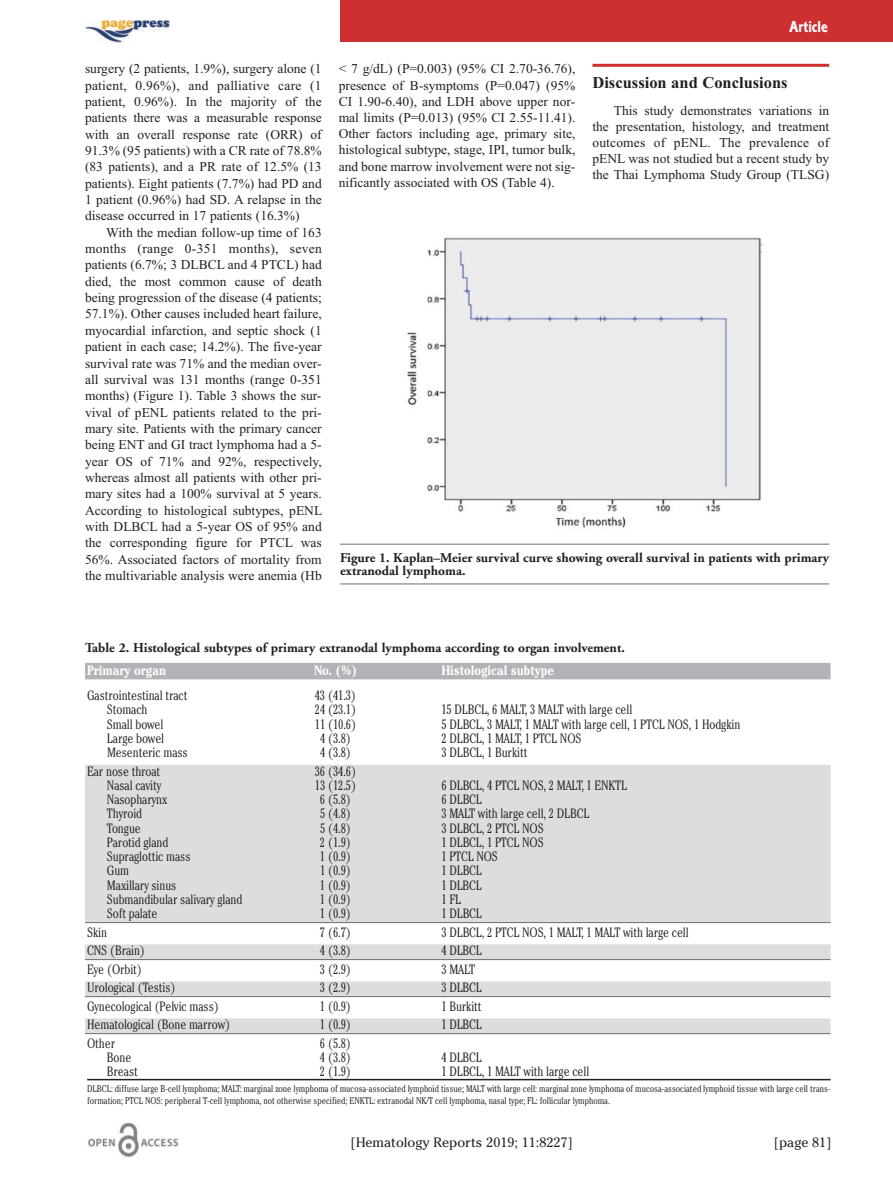
<style>
.page{position:relative;width:893px;height:1191px;background:#fff}
.page>*{position:absolute;margin:0;border:0;box-sizing:border-box;transform-origin:0 0}
.t1{font:700 16.5px "Times New Roman";color:#231f20}
.t2{font:16.5px "Corinthian Bold Condensed Plain";color:#fff}
.t3{font:13.5px/16.4px "Times New Roman";color:#231f20;text-align:justify}
.t4{font:300 condensed 13.5px "Cheltenham";letter-spacing:-.01em;color:#231f20}
.t5{font:700 13.5px/13.5px "Adobe Garamond";color:#231f20}
.t6{font:13.5px "Cheltenham";color:#231f20}
.t7{font:700 condensed 13.5px "Cheltenham";letter-spacing:-.01em;color:#fff}
.t8{font:300 condensed 9.75px/12px "Cheltenham";color:#231f20}
</style>
<div class="page">
<hr style="left:592px;top:64px;width:237px;height:3px;background:#ce3031">
<div style="left:340px;top:0;width:553px;height:42px;background:#ce3031"></div>
<img style="left:85px;top:19px;width:85px;height:24px">
<img style="left:88px;top:1123px;width:91px;height:34px">
<div style="left:85px;top:663px;width:746px;height:16px;background:#b2b3b7"></div>
<div style="left:85px;top:765px;width:746px;height:15px;background:#dcdddf"></div>
<div style="left:85px;top:779px;width:746px;height:15px;background:#dcdddf"></div>
<div style="left:85px;top:793px;width:746px;height:15px;background:#dcdddf"></div>
<div style="left:85px;top:807px;width:746px;height:15px;background:#dcdddf"></div>
<div style="left:85px;top:822px;width:746px;height:15px;background:#dcdddf"></div>
<div style="left:85px;top:836px;width:746px;height:15px;background:#dcdddf"></div>
<div style="left:85px;top:850px;width:746px;height:15px;background:#dcdddf"></div>
<div style="left:85px;top:864px;width:746px;height:15px;background:#dcdddf"></div>
<div style="left:85px;top:879px;width:746px;height:15px;background:#dcdddf"></div>
<div style="left:85px;top:893px;width:746px;height:15px;background:#dcdddf"></div>
<div style="left:85px;top:907px;width:746px;height:15px;background:#dcdddf"></div>
<hr style="left:85px;top:922px;width:746px;height:1px;background:#6c6d70">
<div style="left:85px;top:944px;width:746px;height:15px;background:#dcdddf"></div>
<hr style="left:85px;top:959px;width:746px;height:1px;background:#6c6d70">
<div style="left:85px;top:981px;width:746px;height:15px;background:#dcdddf"></div>
<hr style="left:85px;top:996px;width:746px;height:1px;background:#6c6d70">
<div style="left:85px;top:1018px;width:746px;height:15px;background:#dcdddf"></div>
<hr style="left:85px;top:1033px;width:746px;height:1px;background:#6c6d70">
<hr style="left:87px;top:1078px;width:744px;height:2px;background:#231f20">
<hr style="left:340px;top:544px;width:489px;height:1px;background:#6c6d70">
<hr style="left:340px;top:583px;width:489px;height:1px;background:#6c6d70">
<img style="left:407px;top:237px;width:356px;height:291px">
<p class="t3" style="left:85px;top:60px;width:238px">surgery (2 patients, 1.9%), surgery alone (1 patient, 0.96%), and palliative care (1 patient, 0.96%). In the majority of the patients there was a measurable response with an overall response rate (ORR) of 91.3% (95 patients) with a CR rate of 78.8% (83 patients), and a PR rate of 12.5% (13 patients). Eight patients (7.7%) had PD and 1 patient (0.96%) had SD. A relapse in the disease occurred in 17 patients (16.3%)</p>
<p class="t3" style="left:85px;top:224px;width:239px;text-indent:21px">With the median follow-up time of 163 months (range 0-351 months), seven patients (6.7%; 3 DLBCL and 4 PTCL) had died, the most common cause of death being progression of the disease (4 patients; 57.1%). Other causes included heart failure, myocardial infarction, and septic shock (1 patient in each case; 14.2%). The five-year survival rate was 71% and the median over&shy;all survival was 131 months (range 0-351 months) (Figure 1). Table 3 shows the sur&shy;vival of pENL patients related to the pri&shy;mary site. Patients with the primary cancer being ENT and GI tract lymphoma had a 5- year OS of 71% and 92%, respectively, whereas almost all patients with other pri&shy;mary sites had a 100% survival at 5 years.<br>According to histological subtypes, pENL with DLBCL had a 5-year OS of 95% and the corresponding figure for PTCL was 56%. Associated factors of mortality from the multivariable analysis were anemia (Hb</p>
<p class="t3" style="left:339px;top:61px;width:238px">&lt; 7 g/dL) (P=0.003) (95% CI 2.70-36.76), presence of B-symptoms (P=0.047) (95% CI 1.90-6.40), and LDH above upper nor&shy;mal limits (P=0.013) (95% CI 2.55-11.41).<br>Other factors including age, primary site, histological subtype, stage, IPI, tumor bulk, and bone marrow involvement were not sig&shy;nificantly associated with OS (Table 4).</p>
<p class="t2" style="left:789px;top:21px;width:40px">Article</p>
<p class="t1" style="left:592px;top:73px;width:197px">Discussion and Conclusions</p>
<p class="t3" style="left:592px;top:102px;width:238px;text-indent:21px">This study demonstrates variations in the presentation, histology, and treatment outcomes of pENL. The prevalence of pENL was not studied but a recent study by the Thai Lymphoma Study Group (TLSG)</p>
<p class="t5" style="left:340px;top:551px;width:490px">Figure 1. Kaplan–Meier survival curve showing overall survival in patients with primary extranodal lymphoma.</p>
<p class="t5" style="left:85px;top:642px;width:541px">Table 2. Histological subtypes of primary extranodal lymphoma according to organ involvement.</p>
<p class="t7" style="left:87px;top:665px;width:81px">Primary organ</p>
<p class="t7" style="left:314px;top:665px;width:45px">No. (%)</p>
<p class="t7" style="left:441px;top:665px;width:114px">Histological subtype</p>
<p class="t4" style="left:87px;top:690px;width:102px">Gastrointestinal tract</p>
<p class="t4" style="left:315px;top:690px;width:43px">43 (41.3)</p>
<p class="t4" style="left:107px;top:705px;width:42px">Stomach</p>
<p class="t4" style="left:315px;top:705px;width:43px">24 (23.1)</p>
<p class="t4" style="left:441px;top:705px;width:192px">15 DLBCL, 6 MALT, 3 MALT with large cell</p>
<p class="t4" style="left:107px;top:719px;width:58px">Small bowel</p>
<p class="t4" style="left:315px;top:719px;width:43px">11 (10.6)</p>
<p class="t4" style="left:441px;top:719px;width:300px">5 DLBCL, 3 MALT, 1 MALT with large cell, 1 PTCL NOS, 1 Hodgkin</p>
<p class="t4" style="left:107px;top:733px;width:59px">Large bowel</p>
<p class="t4" style="left:320px;top:733px;width:33px">4 (3.8)</p>
<p class="t4" style="left:441px;top:733px;width:141px">2 DLBCL, 1 MALT, 1 PTCL NOS</p>
<p class="t4" style="left:107px;top:747px;width:82px">Mesenteric mass</p>
<p class="t4" style="left:320px;top:747px;width:33px">4 (3.8)</p>
<p class="t4" style="left:441px;top:747px;width:87px">3 DLBCL, 1 Burkitt</p>
<p class="t4" style="left:87px;top:766px;width:75px">Ear nose throat</p>
<p class="t4" style="left:315px;top:766px;width:43px">36 (34.6)</p>
<p class="t4" style="left:107px;top:780px;width:56px">Nasal cavity</p>
<p class="t4" style="left:315px;top:780px;width:43px">13 (12.5)</p>
<p class="t4" style="left:441px;top:780px;width:187px">6 DLBCL, 4 PTCL NOS, 2 MALT, 1 ENKTL</p>
<p class="t4" style="left:107px;top:794px;width:62px">Nasopharynx</p>
<p class="t4" style="left:320px;top:794px;width:33px">6 (5.8)</p>
<p class="t4" style="left:441px;top:794px;width:42px">6 DLBCL</p>
<p class="t4" style="left:107px;top:809px;width:37px">Thyroid</p>
<p class="t4" style="left:320px;top:809px;width:33px">5 (4.8)</p>
<p class="t4" style="left:441px;top:809px;width:149px">3 MALT with large cell, 2 DLBCL</p>
<p class="t4" style="left:107px;top:823px;width:35px">Tongue</p>
<p class="t4" style="left:320px;top:823px;width:33px">5 (4.8)</p>
<p class="t4" style="left:441px;top:823px;width:104px">3 DLBCL, 2 PTCL NOS</p>
<p class="t4" style="left:107px;top:837px;width:63px">Parotid gland</p>
<p class="t4" style="left:320px;top:837px;width:33px">2 (1.9)</p>
<p class="t4" style="left:441px;top:837px;width:104px">1 DLBCL, 1 PTCL NOS</p>
<p class="t4" style="left:107px;top:851px;width:85px">Supraglottic mass</p>
<p class="t4" style="left:320px;top:851px;width:33px">1 (0.9)</p>
<p class="t4" style="left:441px;top:851px;width:58px">1 PTCL NOS</p>
<p class="t4" style="left:107px;top:866px;width:24px">Gum</p>
<p class="t4" style="left:320px;top:866px;width:33px">1 (0.9)</p>
<p class="t4" style="left:441px;top:866px;width:42px">1 DLBCL</p>
<p class="t4" style="left:107px;top:880px;width:71px">Maxillary sinus</p>
<p class="t4" style="left:320px;top:880px;width:33px">1 (0.9)</p>
<p class="t4" style="left:441px;top:880px;width:42px">1 DLBCL</p>
<p class="t4" style="left:107px;top:894px;width:137px">Submandibular salivary gland</p>
<p class="t4" style="left:320px;top:894px;width:33px">1 (0.9)</p>
<p class="t4" style="left:441px;top:894px;width:21px">1 FL</p>
<p class="t4" style="left:107px;top:908px;width:52px">Soft palate</p>
<p class="t4" style="left:320px;top:908px;width:33px">1 (0.9)</p>
<p class="t4" style="left:441px;top:908px;width:42px">1 DLBCL</p>
<p class="t4" style="left:87px;top:927px;width:21px">Skin</p>
<p class="t4" style="left:320px;top:927px;width:33px">7 (6.7)</p>
<p class="t4" style="left:441px;top:927px;width:249px">3 DLBCL, 2 PTCL NOS, 1 MALT, 1 MALT with large cell</p>
<p class="t4" style="left:87px;top:945px;width:60px">CNS (Brain)</p>
<p class="t4" style="left:320px;top:945px;width:33px">4 (3.8)</p>
<p class="t4" style="left:441px;top:945px;width:42px">4 DLBCL</p>
<p class="t4" style="left:87px;top:964px;width:57px">Eye (Orbit)</p>
<p class="t4" style="left:320px;top:964px;width:33px">3 (2.9)</p>
<p class="t4" style="left:441px;top:964px;width:35px">3 MALT</p>
<p class="t4" style="left:87px;top:982px;width:90px">Urological (Testis)</p>
<p class="t4" style="left:320px;top:982px;width:33px">3 (2.9)</p>
<p class="t4" style="left:441px;top:982px;width:42px">3 DLBCL</p>
<p class="t4" style="left:87px;top:1001px;width:133px">Gynecological (Pelvic mass)</p>
<p class="t4" style="left:320px;top:1001px;width:33px">1 (0.9)</p>
<p class="t4" style="left:441px;top:1001px;width:42px">1 Burkitt</p>
<p class="t4" style="left:87px;top:1019px;width:145px">Hematological (Bone marrow)</p>
<p class="t4" style="left:320px;top:1019px;width:33px">1 (0.9)</p>
<p class="t4" style="left:441px;top:1019px;width:42px">1 DLBCL</p>
<p class="t4" style="left:87px;top:1038px;width:30px">Other</p>
<p class="t4" style="left:320px;top:1038px;width:33px">6 (5.8)</p>
<p class="t4" style="left:107px;top:1052px;width:26px">Bone</p>
<p class="t4" style="left:320px;top:1052px;width:33px">4 (3.8)</p>
<p class="t4" style="left:441px;top:1052px;width:42px">4 DLBCL</p>
<p class="t4" style="left:107px;top:1066px;width:32px">Breast</p>
<p class="t4" style="left:320px;top:1066px;width:33px">2 (1.9)</p>
<p class="t4" style="left:441px;top:1066px;width:149px">1 DLBCL, 1 MALT with large cell</p>
<p class="t8" style="left:87px;top:1084px;width:745px">DLBCL: diffuse large B-cell lymphoma; MALT: marginal zone lymphoma of mucosa-associated lymphoid tissue; MALT with large cell: marginal zone lymphoma of mucosa-associated lymphoid tissue with large cell trans&shy;formation; PTCL NOS: peripheral T-cell lymphoma, not otherwise specified; ENKTL: extranodal NK/T cell lymphoma, nasal type; FL: follicular lymphoma.</p>
<p class="t6" style="left:351px;top:1134px;width:224px">[Hematology Reports 2019; 11:8227]</p>
<p class="t6" style="left:774px;top:1134px;width:59px">[page 81]</p>
</div>
